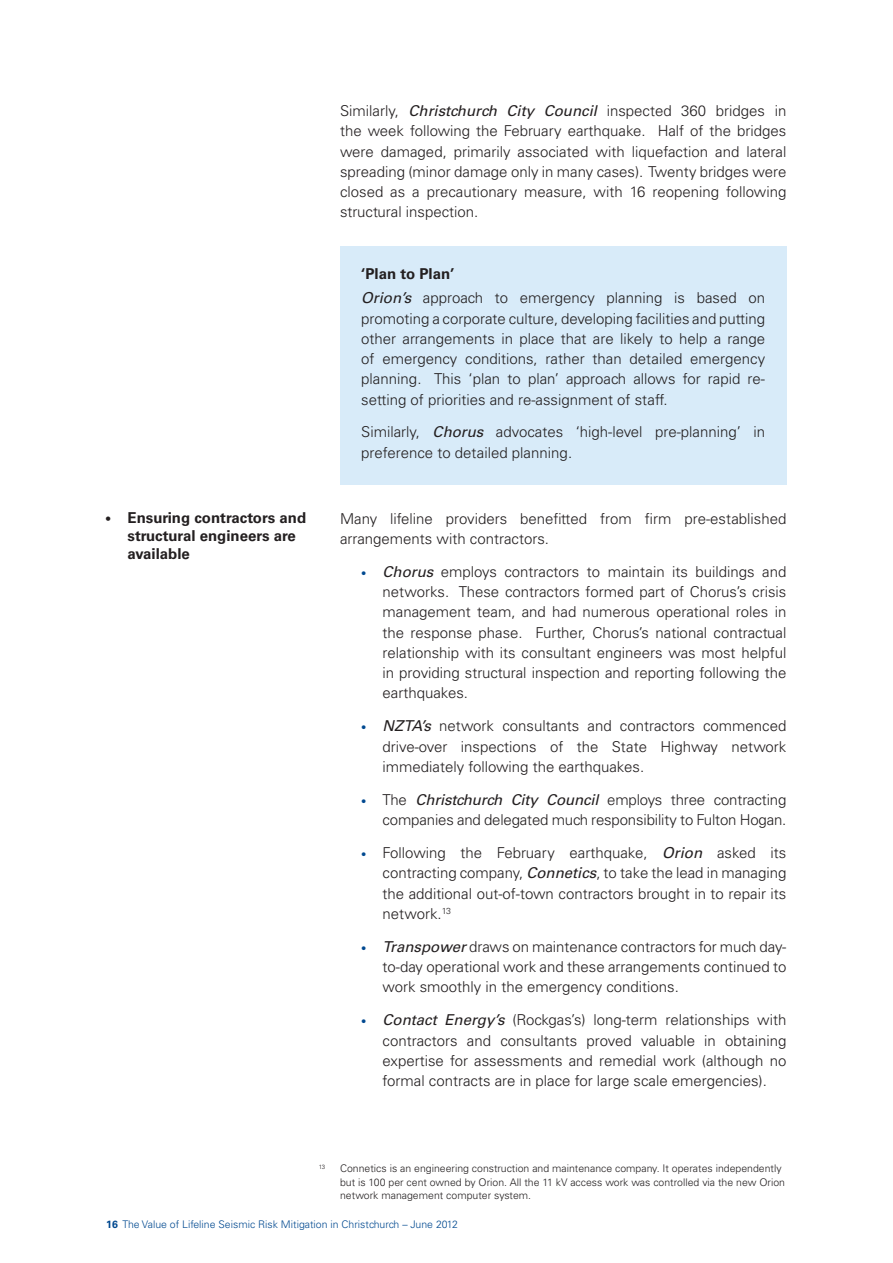
<style>
.page{position:relative;width:893px;height:1263px;background:#fff}
.page>*{position:absolute;margin:0;border:0;box-sizing:border-box;transform-origin:0 0}
.t1{font:300 15px/20.2px "Univers LT Std";color:#231f20;text-align:justify}
.t2{font:700 15px/18px "Univers LT Std";color:#231f20}
.t3{font:300 10.5px/13.5px "Univers LT Std";color:#231f20}
.t4{font:300 10.5px "Univers LT Std";color:#004990}
.t5{font:300 6.15px "Univers LT Std";color:#231f20}
.s1{font-weight:400;font-style:italic}
.s2{font-size:12px}
.s3{font-weight:700}
.s4{font-size:10.5px;color:#004990}
</style>
<div class="page">
<div style="left:340px;top:247px;width:446px;height:238px;background:#d8ebf9"></div>
<p class="t1" style="left:340px;top:102px;width:448px">Similarly, <span class="s1">Christchurch City Council</span> inspected 360 bridges in the week following the February earthquake. Half of the bridges were damaged, primarily associated with liquefaction and lateral spreading (minor damage only in many cases). Twenty bridges were closed as a precautionary measure, with 16 reopening following structural inspection.</p>
<p class="t2" style="left:127px;top:510px;width:180px;text-indent:-21px"><span class="s2">•</span> Ensuring contractors and structural engineers are available</p>
<p class="t1" style="left:361px;top:262px;width:405px;line-height:24.5px"><span class="s3">‘Plan to Plan’<br></span><span class="s1">Orion’s</span> approach to emergency planning is based on</p>
<p class="t1" style="left:361px;top:309px;width:405px">promoting a corporate culture, developing facilities and putting other arrangements in place that are likely to help a range of emergency conditions, rather than detailed emergency planning. This ‘plan to plan’ approach allows for rapid re&shy;setting of priorities and re-assignment of staff.</p>
<p class="t1" style="left:361px;top:423px;width:405px">Similarly, <span class="s1">Chorus</span> advocates ‘high-level pre-planning’ in preference to detailed planning.</p>
<p class="t1" style="left:340px;top:509px;width:448px">Many lifeline providers benefitted from firm pre-established arrangements with contractors.</p>
<p class="t1" style="left:383px;top:562px;width:405px;text-indent:-21px"><span class="s4">•</span> <span class="s1">Chorus</span> employs contractors to maintain its buildings and networks. These contractors formed part of Chorus’s crisis management team, and had numerous operational roles in the response phase. Further, Chorus’s national contractual relationship with its consultant engineers was most helpful in providing structural inspection and reporting following the earthquakes.</p>
<p class="t1" style="left:383px;top:717px;width:405px;text-indent:-21px"><span class="s4">•</span> <span class="s1">NZTA’s</span> network consultants and contractors commenced drive-over inspections of the State Highway network immediately following the earthquakes.</p>
<p class="t1" style="left:361px;top:790px;width:427px;text-align:right"><span class="s4">•</span> The <span class="s1">Christchurch City Council</span> employs three contracting companies and delegated much responsibility to Fulton Hogan.</p>
<p class="t1" style="left:382px;top:843px;width:405px;text-indent:-21px"><span class="s4">•</span> Following the February earthquake, <span class="s1">Orion</span> asked its contracting company, <span class="s1">Connetics</span>, to take the lead in managing the additional out-of-town contractors brought in to repair its network.<sup>13</sup></p>
<p class="t1" style="left:383px;top:937px;width:405px;text-indent:-21px"><span class="s4">•</span> <span class="s1">Transpower</span> draws on maintenance contractors for much day&shy;to-day operational work and these arrangements continued to work smoothly in the emergency conditions.</p>
<p class="t1" style="left:383px;top:1011px;width:405px;text-indent:-21px"><span class="s4">•</span> <span class="s1">Contact Energy’s</span> (Rockgas’s) long-term relationships with contractors and consultants proved valuable in obtaining expertise for assessments and remedial work (although no formal contracts are in place for large scale emergencies).</p>
<p class="t5" style="left:319px;top:1164px;width:8px">13</p>
<p class="t3" style="left:340px;top:1162px;width:446px">Connetics is an engineering construction and maintenance company. It operates independently but is 100 per cent owned by Orion. All the 11 kV access work was controlled via the new Orion network management computer system.</p>
<p class="t4" style="left:106px;top:1219px;width:353px"><span class="s3">16</span> The Value of Lifeline Seismic Risk Mitigation in Christchurch – June 2012</p>
</div>
